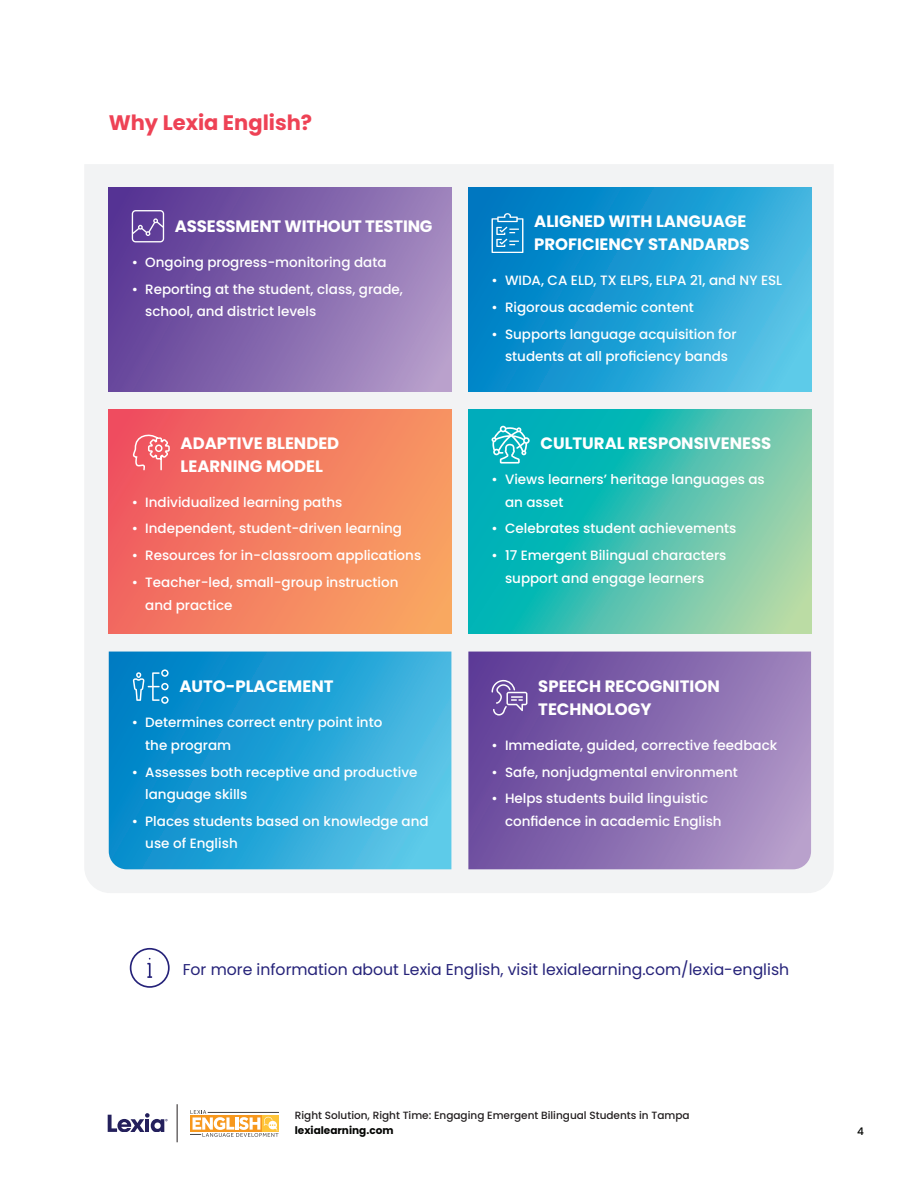
<style>
.page{position:relative;width:918px;height:1188px;background:#fff}
.page>*{position:absolute;margin:0;border:0;box-sizing:border-box;transform-origin:0 0}
.t1{font:700 21px "Poppins";color:#ee4255}
.t2{font:700 16.5px/22.5px "Poppins";color:#fff}
.t3{font:15.6px "Poppins";color:#252279}
.t4{font:500 13.5px/22.5px "Poppins";color:#fff}
.t5{font:500 10.5px "Poppins";color:#231f20}
.t6{font:700 10.5px "Poppins";color:#040503}
.t7{font:500 10.5px "Poppins";color:#040503}
</style>
<div class="page">
<hr style="left:177px;top:1104px;width:1px;height:38px;background:#231f20">
<svg style="left:108px;top:1113px;width:60px;height:19px"></svg>
<svg style="left:190px;top:1110px;width:89px;height:27px"></svg>
<svg style="left:130px;top:948px;width:40px;height:40px"></svg>
<div style="left:85px;top:164px;width:748px;height:729px;background:#f2f3f4"></div>
<svg style="left:109px;top:409px;width:342px;height:225px;background:#f47d61"></svg>
<svg style="left:109px;top:188px;width:342px;height:204px;background:#8366ac"></svg>
<svg style="left:109px;top:652px;width:342px;height:217px;background:#24a1d5"></svg>
<svg style="left:468px;top:409px;width:343px;height:225px;background:#44c0b1"></svg>
<svg style="left:468px;top:188px;width:343px;height:204px;background:#209dd4"></svg>
<svg style="left:468px;top:652px;width:343px;height:217px;background:#886baf"></svg>
<svg style="left:492px;top:426px;width:38px;height:38px"></svg>
<svg style="left:492px;top:213px;width:31px;height:40px"></svg>
<svg style="left:132px;top:210px;width:32px;height:32px"></svg>
<svg style="left:492px;top:680px;width:35px;height:36px"></svg>
<svg style="left:131px;top:433px;width:40px;height:38px;background:#f2757b"></svg>
<svg style="left:133px;top:669px;width:36px;height:35px"></svg>
<h1 class="t1" style="left:109px;top:111px;width:205px">Why Lexia English?</h1>
<p class="t2" style="left:175px;top:215px;width:259px">ASSESSMENT WITHOUT TESTING</p>
<p class="t4" style="left:132px;top:251px;width:256px">• Ongoing progress-monitoring data</p>
<p class="t4" style="left:145px;top:278px;width:259px;text-indent:-14px">• Reporting at the student, class, grade, school, and district levels</p>
<p class="t2" style="left:181px;top:432px;width:160px">ADAPTIVE BLENDED<br>LEARNING MODEL</p>
<p class="t4" style="left:132px;top:491px;width:212px">• Individualized learning paths</p>
<p class="t4" style="left:132px;top:518px;width:272px">• Independent, student-driven learning</p>
<p class="t4" style="left:132px;top:544px;width:291px">• Resources for in-classroom applications</p>
<p class="t4" style="left:145px;top:571px;width:255px;text-indent:-14px">• Teacher-led, small-group instruction and practice</p>
<p class="t2" style="left:179px;top:675px;width:156px">AUTO-PLACEMENT</p>
<p class="t4" style="left:145px;top:711px;width:239px;text-indent:-14px">• Determines correct entry point into the program</p>
<p class="t4" style="left:145px;top:761px;width:274px;text-indent:-14px">• Assesses both receptive and productive language skills</p>
<p class="t4" style="left:145px;top:810px;width:285px;text-indent:-14px">• Places students based on knowledge and use of English</p>
<p class="t2" style="left:534px;top:210px;width:217px">ALIGNED WITH LANGUAGE<br>PROFICIENCY STANDARDS</p>
<p class="t4" style="left:492px;top:269px;width:292px">• WIDA, CA ELD, TX ELPS, ELPA 21, and NY ESL</p>
<p class="t4" style="left:492px;top:296px;width:204px">• Rigorous academic content</p>
<p class="t4" style="left:492px;top:323px;width:247px;text-align:center">• Supports language acquisition for students at all proficiency bands</p>
<p class="t2" style="left:540px;top:432px;width:232px">CULTURAL RESPONSIVENESS</p>
<p class="t4" style="left:505px;top:468px;width:261px;text-indent:-14px">• Views learners’ heritage languages as an asset</p>
<p class="t4" style="left:492px;top:518px;width:246px">• Celebrates student achievements</p>
<p class="t4" style="left:505px;top:544px;width:223px;text-indent:-14px">• 17 Emergent Bilingual characters support and engage learners</p>
<p class="t2" style="left:538px;top:675px;width:183px">SPEECH RECOGNITION<br>TECHNOLOGY</p>
<p class="t4" style="left:492px;top:734px;width:287px">• Immediate, guided, corrective feedback</p>
<p class="t4" style="left:492px;top:761px;width:248px">• Safe, nonjudgmental environment</p>
<p class="t4" style="left:505px;top:788px;width:218px;text-indent:-14px">• Helps students build linguistic confidence in academic English</p>
<p class="t3" style="left:183px;top:960px;width:608px">For more information about Lexia English, visit lexialearning.com/lexia-english</p>
<p class="t5" style="left:295px;top:1109px;width:396px">Right Solution, Right Time: Engaging Emergent Bilingual Students in Tampa</p>
<p class="t6" style="left:295px;top:1124px;width:100px">lexialearning.com</p>
<p class="t7" style="left:857px;top:1125px;width:8px">4</p>
</div>
